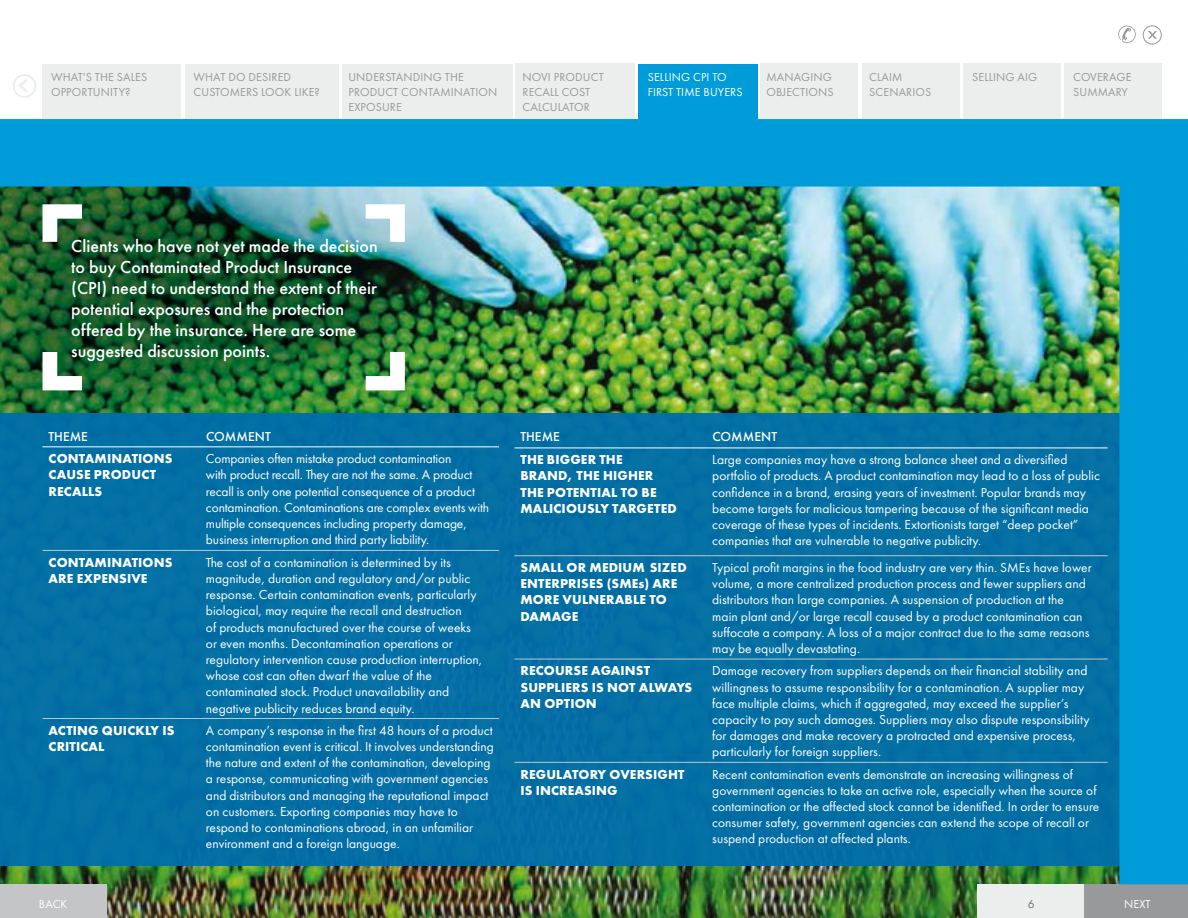
<style>
.page{position:relative;width:1188px;height:918px;background:#fff}
.page>*{position:absolute;margin:0;border:0;box-sizing:border-box;transform-origin:0 0}
.t1{font:500 18px/21px "Futura PT";color:#fff}
.t2{font:13.5px/16.2px "Futura PT";color:#fff}
.t3{font:700 13.5px/16.2px "Futura PT";letter-spacing:.01em;color:#fff}
.t4{font:500 13.5px "Futura PT";color:#fff}
.t5{font:12px/15px "Futura PT";letter-spacing:.01em;color:#98999b}
.t6{font:12px/15px "Futura PT";letter-spacing:.01em;color:#fff}
.t7{font:12px "Futura PT";color:#707172}
</style>
<div class="page">
<svg style="left:1118px;top:26px;width:18px;height:17px"></svg>
<div style="left:1143px;top:26px;width:19px;height:18px;border:1px solid #98999b;border-radius:50%"></div>
<svg style="left:1148px;top:31px;width:9px;height:8px"></svg>
<svg style="left:18px;top:79px;width:9px;height:13px"></svg>
<div style="left:13px;top:74px;width:23px;height:24px;border:2px solid #eceded;border-radius:50%"></div>
<img style="left:106px;top:884px;width:872px;height:34px">
<div style="left:1064px;top:64px;width:98px;height:55px;background:#eceded"></div>
<div style="left:516px;top:64px;width:119px;height:62px;background:#eceded"></div>
<div style="left:760px;top:64px;width:98px;height:55px;background:#eceded"></div>
<div style="left:638px;top:64px;width:119px;height:61px;background:#009cda"></div>
<div style="left:862px;top:64px;width:98px;height:55px;background:#eceded"></div>
<div style="left:186px;top:64px;width:153px;height:61px;background:#eceded"></div>
<div style="left:43px;top:64px;width:138px;height:61px;background:#eceded"></div>
<div style="left:342px;top:64px;width:170px;height:65px;background:#eceded"></div>
<div style="left:963px;top:64px;width:98px;height:55px;background:#eceded"></div>
<div style="left:978px;top:884px;width:210px;height:34px;background:#eceded"></div>
<div style="left:1084px;top:884px;width:104px;height:34px;background:#98999b"></div>
<img style="left:0;top:119px;width:1188px;height:765px">
<svg style="left:43px;top:352px;width:39px;height:38px"></svg>
<svg style="left:366px;top:352px;width:39px;height:38px"></svg>
<div style="left:0;top:884px;width:106px;height:34px;background:#c4c5c6"></div>
<p class="t5" style="left:348px;top:70px;width:151px">UNDERSTANDING THE<br>PRODUCT CONTAMINATION<br>EXPOSURE</p>
<p class="t5" style="left:869px;top:70px;width:64px">CLAIM<br>SCENARIOS</p>
<p class="t5" style="left:972px;top:70px;width:67px">SELLING AIG</p>
<p class="t5" style="left:766px;top:70px;width:69px">MANAGING<br>OBJECTIONS</p>
<p class="t5" style="left:51px;top:70px;width:98px">WHAT’S THE SALES<br>OPPORTUNITY?</p>
<p class="t5" style="left:194px;top:70px;width:128px">WHAT DO DESIRED<br>CUSTOMERS LOOK LIKE?</p>
<p class="t5" style="left:523px;top:70px;width:83px">NOVI PRODUCT<br>RECALL COST<br>CALCULATOR</p>
<h2 class="t6" style="left:648px;top:70px;width:96px">SELLING CPI TO<br>FIRST TIME BUYERS</h2>
<p class="t5" style="left:1073px;top:70px;width:60px">COVERAGE<br>SUMMARY</p>
<p class="t1" style="left:71px;top:236px;width:308px">Clients who have not yet made the decision to buy Contaminated Product Insurance (CPI) need to understand the extent of their potential exposures and the protection offered by the insurance. Here are some suggested discussion points.</p>
<p class="t4" style="left:49px;top:428px;width:41px">THEME</p>
<p class="t3" style="left:49px;top:450px;width:125px">CONTAMINATIONS<br>CAUSE PRODUCT<br>RECALLS</p>
<p class="t4" style="left:206px;top:428px;width:66px">COMMENT</p>
<p class="t2" style="left:206px;top:450px;width:285px">Companies often mistake product contamination<br>with product recall. They are not the same. A product recall is only one potential consequence of a product contamination. Contaminations are complex events with multiple consequences including property damage, business interruption and third party liability.</p>
<p class="t3" style="left:49px;top:554px;width:125px">CONTAMINATIONS<br>ARE EXPENSIVE</p>
<p class="t2" style="left:206px;top:554px;width:278px">The cost of a contamination is determined by its magnitude, duration and regulatory and/or public response. Certain contamination events, particularly biological, may require the recall and destruction<br>of products manufactured over the course of weeks or even months. Decontamination operations or regulatory intervention cause production interruption, whose cost can often dwarf the value of the contaminated stock. Product unavailability and negative publicity reduces brand equity.</p>
<p class="t3" style="left:49px;top:722px;width:127px">ACTING QUICKLY IS<br>CRITICAL</p>
<p class="t2" style="left:206px;top:722px;width:289px">A company’s response in the frst 48 hours of a product contamination event is critical. It involves understanding the nature and extent of the contamination, developing a response, communicating with government agencies and distributors and managing the reputational impact on customers. Exporting companies may have to respond to contaminations abroad, in an unfamiliar environment and a foreign language.</p>
<p class="t4" style="left:520px;top:428px;width:41px">THEME</p>
<p class="t4" style="left:712px;top:428px;width:66px">COMMENT</p>
<p class="t3" style="left:521px;top:451px;width:104px">THE BIGGER THE</p>
<p class="t2" style="left:712px;top:452px;width:357px">Large companies may have a strong balance sheet and a diversifed</p>
<p class="t3" style="left:521px;top:467px;width:134px">BRAND, THE HIGHER</p>
<p class="t2" style="left:712px;top:468px;width:389px">portfolio of products. A product contamination may lead to a loss of public</p>
<p class="t3" style="left:521px;top:484px;width:138px">THE POTENTIAL TO BE</p>
<p class="t2" style="left:712px;top:484px;width:375px">confdence in a brand, erasing years of investment. Popular brands may</p>
<p class="t3" style="left:521px;top:500px;width:158px">MALICIOUSLY TARGETED</p>
<p class="t2" style="left:712px;top:500px;width:378px">become targets for malicious tampering because of the signifcant media</p>
<p class="t3" style="left:521px;top:559px;width:168px">SMALL OR MEDIUM SIZED</p>
<p class="t2" style="left:712px;top:516px;width:368px">coverage of these types of incidents. Extortionists target “deep pocket” companies that are vulnerable to negative publicity.</p>
<p class="t2" style="left:712px;top:559px;width:381px">Typical proft margins in the food industry are very thin. SMEs have lower</p>
<p class="t3" style="left:521px;top:575px;width:159px">ENTERPRISES (SMEs) ARE</p>
<p class="t2" style="left:712px;top:576px;width:375px">volume, a more centralized production process and fewer suppliers and</p>
<p class="t3" style="left:521px;top:591px;width:148px">MORE VULNERABLE TO</p>
<p class="t2" style="left:712px;top:592px;width:353px">distributors than large companies. A suspension of production at the</p>
<p class="t3" style="left:521px;top:608px;width:59px">DAMAGE</p>
<p class="t2" style="left:712px;top:608px;width:379px">main plant and/or large recall caused by a product contamination can suffocate a company. A loss of a major contract due to the same reasons</p>
<p class="t3" style="left:521px;top:662px;width:131px">RECOURSE AGAINST</p>
<p class="t2" style="left:712px;top:640px;width:149px">may be equally devastating.</p>
<p class="t2" style="left:712px;top:663px;width:377px">Damage recovery from suppliers depends on their fnancial stability and</p>
<p class="t3" style="left:521px;top:679px;width:173px">SUPPLIERS IS NOT ALWAYS</p>
<p class="t2" style="left:712px;top:679px;width:373px">willingness to assume responsibility for a contamination. A supplier may</p>
<p class="t3" style="left:521px;top:695px;width:78px">AN OPTION</p>
<p class="t2" style="left:712px;top:695px;width:379px">face multiple claims, which if aggregated, may exceed the supplier’s capacity to pay such damages. Suppliers may also dispute responsibility for damages and make recovery a protracted and expensive process,</p>
<p class="t3" style="left:521px;top:766px;width:166px">REGULATORY OVERSIGHT</p>
<p class="t2" style="left:712px;top:744px;width:170px">particularly for foreign suppliers.</p>
<p class="t2" style="left:712px;top:766px;width:362px">Recent contamination events demonstrate an increasing willingness of</p>
<p class="t3" style="left:521px;top:782px;width:99px">IS INCREASING</p>
<p class="t2" style="left:712px;top:782px;width:388px">government agencies to take an active role, especially when the source of contamination or the affected stock cannot be identifed. In order to ensure consumer safety, government agencies can extend the scope of recall or suspend production at affected plants.</p>
<p class="t6" style="left:39px;top:897px;width:30px">BACK</p>
<p class="t7" style="left:1028px;top:897px;width:8px">6</p>
<p class="t6" style="left:1124px;top:897px;width:28px">NEXT</p>
</div>
